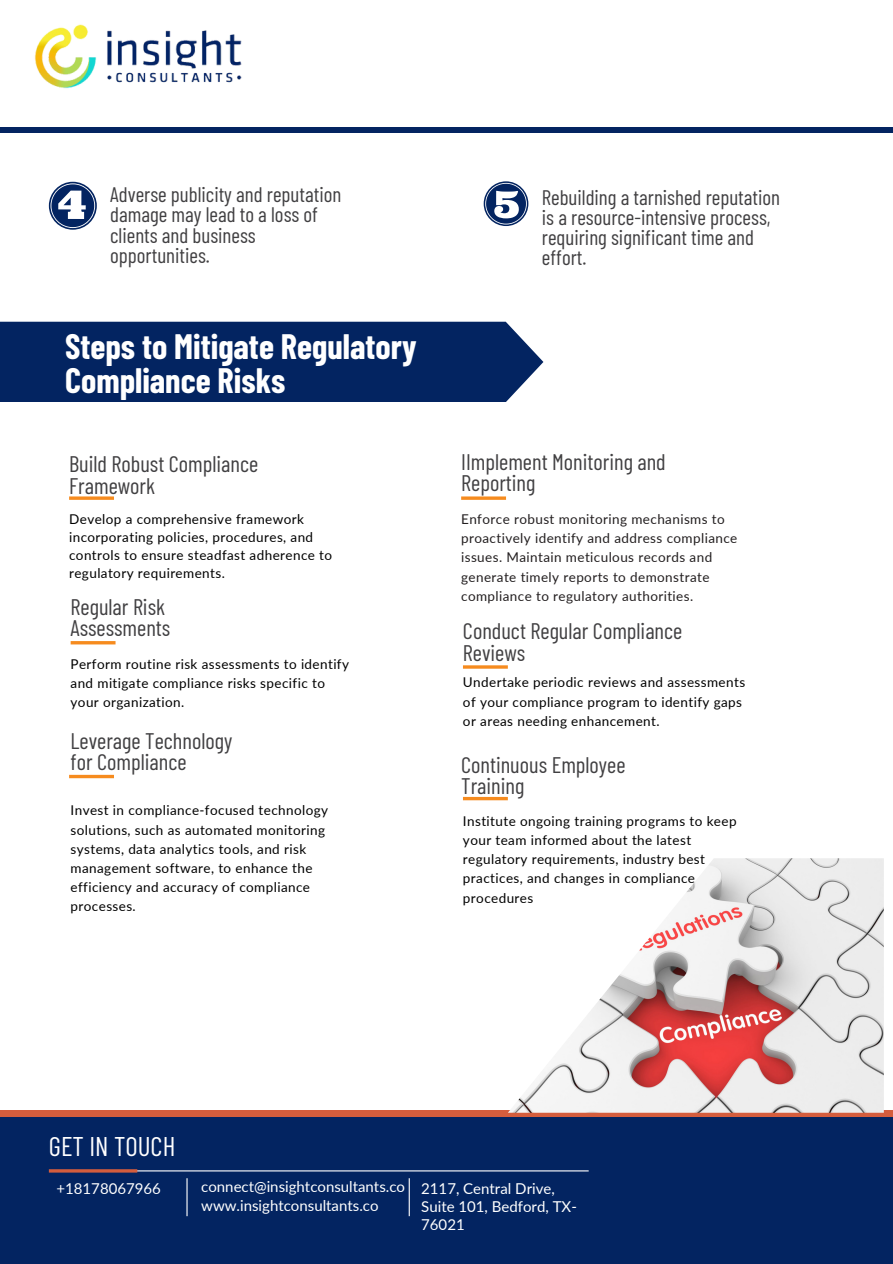
<style>
.page{position:relative;width:893px;height:1264px;background:#fff}
.page>*{position:absolute;margin:0;border:0;box-sizing:border-box;transform-origin:0 0}
.t1{font:700 34.5px/33.8px "Barlow Condensed";color:#fff}
.t2{font:27px "Barlow Condensed";color:#fff}
.t3{font:22.5px/21.3px "Barlow Condensed";color:#414042}
.t4{font:21px/20.2px "Barlow Condensed";color:#414042}
.t5{font:15px/18px "Lato";color:#fff}
.t6{font:13.5px/19.2px "Lato";letter-spacing:.03em;color:#000}
.t7{font:13.5px/19.2px "Lato";letter-spacing:.03em;color:#231f20}
</style>
<div class="page">
<div style="left:0;top:1113px;width:892px;height:150px;background:#032461"></div>
<div style="left:0;top:1109px;width:892px;height:7px;background:#d45d3d"></div>
<svg style="left:461px;top:496px;width:45px;height:4px"></svg>
<svg style="left:69px;top:774px;width:45px;height:4px"></svg>
<hr style="left:463px;top:797px;width:45px;height:3px;background:#f68b1e">
<hr style="left:51px;top:1170px;width:537px;height:1px;background:#fff">
<hr style="left:49px;top:1169px;width:88px;height:3px;background:#d45d3d">
<hr style="left:186px;top:1178px;width:1px;height:38px;background:#fff">
<hr style="left:408px;top:1178px;width:2px;height:38px;background:#fff">
<img style="left:34px;top:24px;width:208px;height:65px">
<div style="left:0;top:127px;width:892px;height:6px;background:#032461"></div>
<svg style="left:49px;top:182px;width:48px;height:48px"></svg>
<svg style="left:483px;top:181px;width:45px;height:45px"></svg>
<hr style="left:463px;top:665px;width:45px;height:3px;background:#f68b1e">
<svg style="left:69px;top:496px;width:45px;height:4px"></svg>
<hr style="left:71px;top:641px;width:44px;height:3px;background:#f68b1e">
<img style="left:508px;top:858px;width:375px;height:254px">
<div style="left:0;top:322px;width:543px;height:80px;background:#032461"></div>
<p class="t4" style="left:110px;top:183px;width:232px">Adverse publicity and reputation damage may lead to a loss of clients and business opportunities.</p>
<h3 class="t4" style="left:542px;top:186px;width:240px">Rebuilding a tarnished reputation is a resource-intensive process, requiring significant time and effort.</h3>
<h4 class="t1" style="left:65px;top:328px;width:353px">Steps to Mitigate Regulatory<br>Compliance Risks</h4>
<h3 class="t3" style="left:69px;top:452px;width:191px">Build Robust Compliance<br>Framework</h3>
<h3 class="t6" style="left:69px;top:509px;width:264px;line-height:18px">Develop a comprehensive framework incorporating policies, procedures, and controls to ensure steadfast adherence to regulatory requirements.</h3>
<h3 class="t3" style="left:71px;top:595px;width:101px">Regular Risk<br>Assessments</h3>
<h1 class="t6" style="left:71px;top:654px;width:280px">Perform routine risk assessments to identify and mitigate compliance risks specific to your organization.</h1>
<p class="t3" style="left:71px;top:729px;width:163px">Leverage Technology for Compliance</p>
<p class="t6" style="left:71px;top:800px;width:259px">Invest in compliance-focused technology solutions, such as automated monitoring systems, data analytics tools, and risk management software, to enhance the efficiency and accuracy of compliance processes.</p>
<h3 class="t3" style="left:461px;top:450px;width:206px">IImplement Monitoring and<br>Reporting</h3>
<h3 class="t7" style="left:461px;top:509px;width:278px">Enforce robust monitoring mechanisms to proactively identify and address compliance issues. Maintain meticulous records and generate timely reports to demonstrate compliance to regulatory authorities.</h3>
<h3 class="t3" style="left:463px;top:619px;width:221px">Conduct Regular Compliance<br>Reviews</h3>
<p class="t6" style="left:463px;top:672px;width:284px">Undertake periodic reviews and assessments of your compliance program to identify gaps or areas needing enhancement.</p>
<p class="t3" style="left:461px;top:753px;width:166px">Continuous Employee<br>Training</p>
<h4 class="t6" style="left:463px;top:811px;width:275px">Institute ongoing training programs to keep your team informed about the latest regulatory requirements, industry best practices, and changes in compliance procedures</h4>
<p class="t2" style="left:49px;top:1128px;width:128px">GET IN TOUCH</p>
<p class="t5" style="left:201px;top:1177px;width:205px">connect@insightconsultants.co</p>
<p class="t5" style="left:56px;top:1178px;width:106px">+18178067966</p>
<h2 class="t5" style="left:421px;top:1179px;width:157px">2117, Central Drive,<br>Suite 101, Bedford, TX-<br>76021</h2>
<h3 class="t5" style="left:201px;top:1196px;width:179px">www.insightconsultants.co</h3>
</div>
